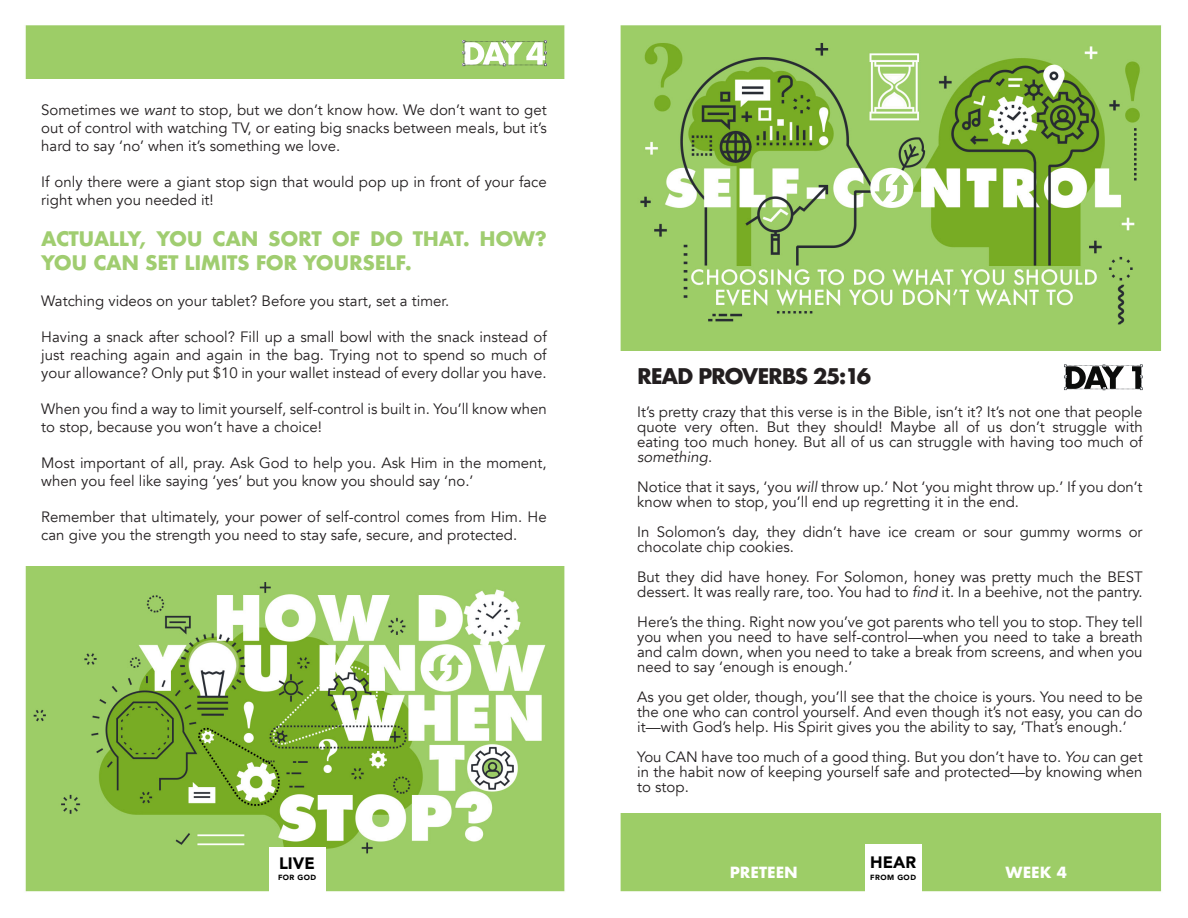
<style>
.page{position:relative;width:1188px;height:918px;background:#fff}
.page>*{position:absolute;margin:0;border:0;box-sizing:border-box;transform-origin:0 0}
.t1{font:700 21px "Futura";letter-spacing:-.06em;color:#231f20}
.t2{font:700 19.5px/23.4px "Futura";letter-spacing:-.02em;color:#a0cd70}
.t3{font:900 16.5px "Avenir";color:#000}
.t4{font:15px/15px "Avenir";color:#231f20}
.t5{font:700 15px "Futura";color:#fff}
.t6{font:900 7.5px "Avenir";letter-spacing:.06em;color:#000}
.s1{font-style:italic}
</style>
<div class="page">
<img style="left:25px;top:25px;width:1137px;height:867px">
<div style="left:269px;top:847px;width:56px;height:50px;background:#fff"></div>
<div style="left:4px;top:80px;width:577px;height:486px;background:#fff"></div>
<div style="left:600px;top:351px;width:577px;height:462px;background:#fff"></div>
<div style="left:865px;top:844px;width:56px;height:49px;background:#fff"></div>
<svg style="left:875px;top:174px;width:33px;height:28px"></svg>
<svg style="left:1064px;top:364px;width:79px;height:26px"></svg>
<svg style="left:463px;top:40px;width:84px;height:26px"></svg>
<p class="t4" style="left:41px;top:101px;width:507px;line-height:18px;text-align:justify">Sometimes we <span class="s1">want</span> to stop, but we don’t know how. We don’t want to get out of control with watching TV, or eating big snacks between meals, but it’s hard to say ‘no’ when it’s something we love.</p>
<p class="t4" style="left:41px;top:173px;width:507px;line-height:18px">If only there were a giant stop sign that would pop up in front of your face right when you needed it!</p>
<p class="t2" style="left:41px;top:227px;width:507px">ACTUALLY, YOU CAN SORT OF DO THAT. HOW?<br>YOU CAN SET LIMITS FOR YOURSELF.</p>
<p class="t4" style="left:41px;top:293px;width:410px">Watching videos on your tablet? Before you start, set a timer.</p>
<p class="t4" style="left:41px;top:328px;width:507px;line-height:18px;text-align:justify">Having a snack after school? Fill up a small bowl with the snack instead of just reaching again and again in the bag. Trying not to spend so much of your allowance? Only put $10 in your wallet instead of every dollar you have.</p>
<p class="t4" style="left:41px;top:400px;width:507px;line-height:18px">When you find a way to limit yourself, self-control is built in. You’ll know when to stop, because you won’t have a choice!</p>
<p class="t4" style="left:41px;top:454px;width:507px;line-height:18px">Most important of all, pray. Ask God to help you. Ask Him in the moment, when you feel like saying ‘yes’ but you know you should say ‘no.’</p>
<p class="t4" style="left:41px;top:508px;width:507px;line-height:18px">Remember that ultimately, your power of self-control comes from Him. He can give you the strength you need to stay safe, secure, and protected.</p>
<p class="t3" style="left:279px;top:850px;width:37px">LIVE</p>
<p class="t6" style="left:278px;top:871px;width:40px">FOR GOD</p>
<p class="t1" style="left:637px;top:361px;width:236px">READ PROVERBS 25:16</p>
<p class="t4" style="left:637px;top:405px;width:507px;text-align:justify">It’s pretty crazy that this verse is in the Bible, isn’t it? It’s not one that people quote very often. But they should! Maybe all of us don’t struggle with eating too much honey. But all of us can struggle with having too much of <span class="s1">something</span>.</p>
<p class="t4" style="left:637px;top:480px;width:507px">Notice that it says, ‘you <span class="s1">will</span> throw up.’ Not ‘you might throw up.’ If you don’t know when to stop, you’ll end up regretting it in the end.</p>
<p class="t4" style="left:637px;top:525px;width:507px">In Solomon’s day, they didn’t have ice cream or sour gummy worms or chocolate chip cookies.</p>
<p class="t4" style="left:637px;top:570px;width:507px">But they did have honey. For Solomon, honey was pretty much the BEST dessert. It was really rare, too. You had to <span class="s1">find</span> it. In a beehive, not the pantry.</p>
<p class="t4" style="left:637px;top:615px;width:507px;text-align:justify">Here’s the thing. Right now you’ve got parents who tell you to stop. They tell you when you need to have self-control—when you need to take a breath and calm down, when you need to take a break from screens, and when you need to say ‘enough is enough.’</p>
<p class="t4" style="left:637px;top:690px;width:507px;text-align:justify">As you get older, though, you’ll see that the choice is yours. You need to be the one who can control yourself. And even though it’s not easy, you can do it—with God’s help. His Spirit gives you the ability to say, ‘That’s enough.’</p>
<p class="t4" style="left:637px;top:750px;width:507px;text-align:justify">You CAN have too much of a good thing. But you don’t have to. <span class="s1">You</span> can get in the habit now of keeping yourself safe and protected—by knowing when to stop.</p>
<p class="t3" style="left:870px;top:848px;width:47px">HEAR</p>
<p class="t6" style="left:870px;top:871px;width:47px">FROM GOD</p>
<p class="t5" style="left:730px;top:861px;width:70px">PRETEEN</p>
<p class="t5" style="left:1006px;top:861px;width:63px">WEEK 4</p>
</div>
